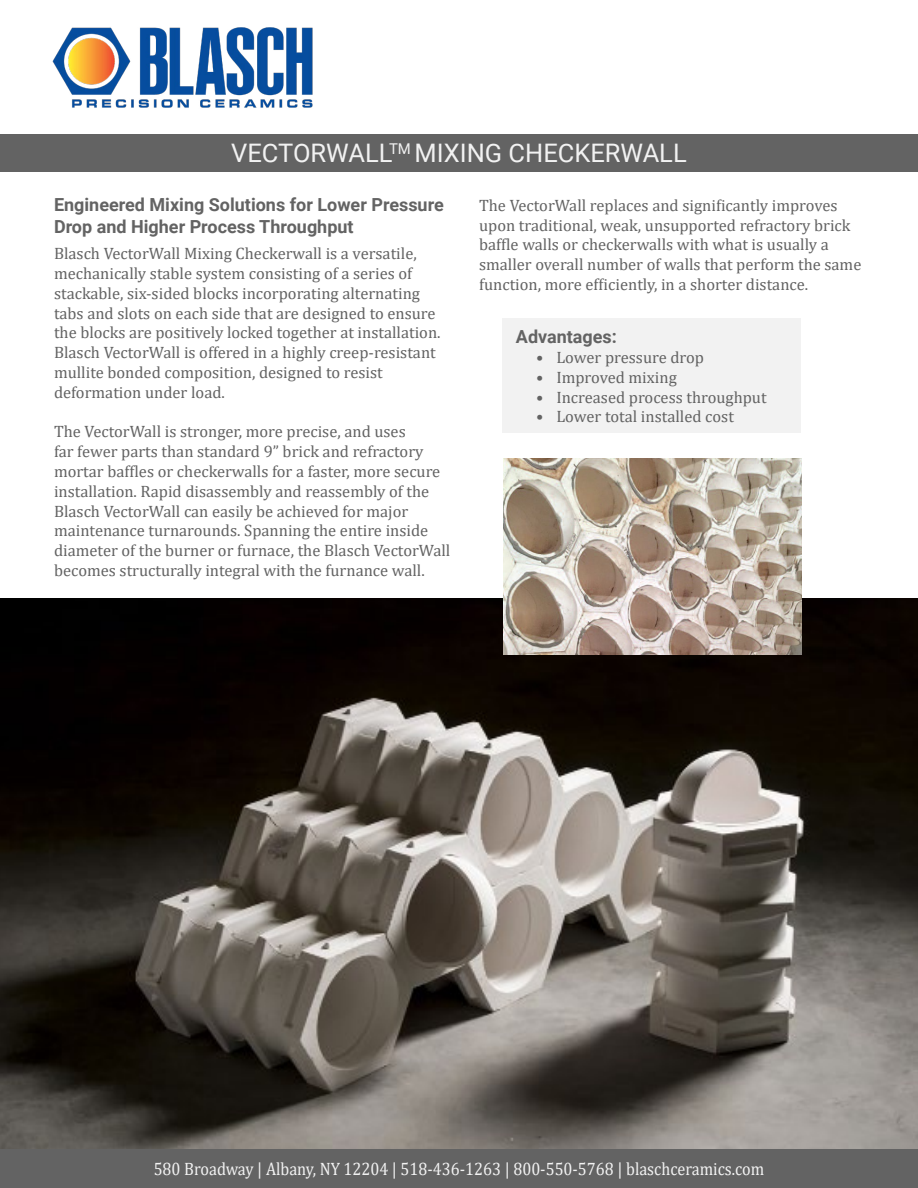
<style>
.page{position:relative;width:918px;height:1188px;background:#fff}
.page>*{position:absolute;margin:0;border:0;box-sizing:border-box;transform-origin:0 0}
.t1{font:25.5px "Roboto";color:#f2f2f2}
.t2{font:700 18px/21.6px "Roboto";color:#636363}
.t3{font:18px "Cambria";color:#f2f2f2;scale:.9 1}
.t4{font:16.5px/19.8px "Cambria";color:#636363}
</style>
<div class="page">
<div style="left:0;top:135px;width:918px;height:37px;background:#636363"></div>
<img style="left:0;top:598px;width:918px;height:551px">
<div style="left:0;top:1149px;width:918px;height:39px;background:#636363"></div>
<img style="left:504px;top:458px;width:297px;height:196px">
<div style="left:503px;top:319px;width:298px;height:114px;background:#f2f2f2"></div>
<img style="left:26px;top:27px;width:314px;height:108px">
<h1 class="t1" style="left:231px;top:135px;width:457px">VECTORWALL<sup>TM</sup> MIXING CHECKERWALL</h1>
<p class="t2" style="left:54px;top:193px;width:391px">Engineered Mixing Solutions for Lower Pressure<br>Drop and Higher Process Throughput</p>
<p class="t4" style="left:54px;top:244px;width:388px">Blasch VectorWall Mixing Checkerwall is a versatile, mechanically stable system consisting of a series of stackable, six-sided blocks incorporating alternating tabs and slots on each side that are designed to ensure the blocks are positively locked together at installation.<br>Blasch VectorWall is offered in a highly creep-resistant mullite bonded composition, designed to resist deformation under load.</p>
<p class="t4" style="left:54px;top:422px;width:398px">The VectorWall is stronger, more precise, and uses<br>far fewer parts than standard 9” brick and refractory mortar baffles or checkerwalls for a faster, more secure installation. Rapid disassembly and reassembly of the Blasch VectorWall can easily be achieved for major maintenance turnarounds. Spanning the entire inside diameter of the burner or furnace, the Blasch VectorWall becomes structurally integral with the furnance wall.</p>
<p class="t4" style="left:479px;top:195px;width:384px">The VectorWall replaces and significantly improves upon traditional, weak, unsupported refractory brick baffle walls or checkerwalls with what is usually a smaller overall number of walls that perform the same function, more efficiently, in a shorter distance.</p>
<p class="t2" style="left:516px;top:325px;width:103px">Advantages:</p>
<p class="t4" style="left:536px;top:347px;width:169px">• Lower pressure drop</p>
<p class="t4" style="left:536px;top:367px;width:142px">• Improved mixing</p>
<p class="t4" style="left:536px;top:387px;width:232px">• Increased process throughput</p>
<p class="t4" style="left:536px;top:407px;width:199px">• Lower total installed cost</p>
<p class="t3" style="left:154px;top:1158px;width:680px">580 Broadway | Albany, NY 12204 | 518-436-1263 | 800-550-5768 | blaschceramics.com</p>
</div>
